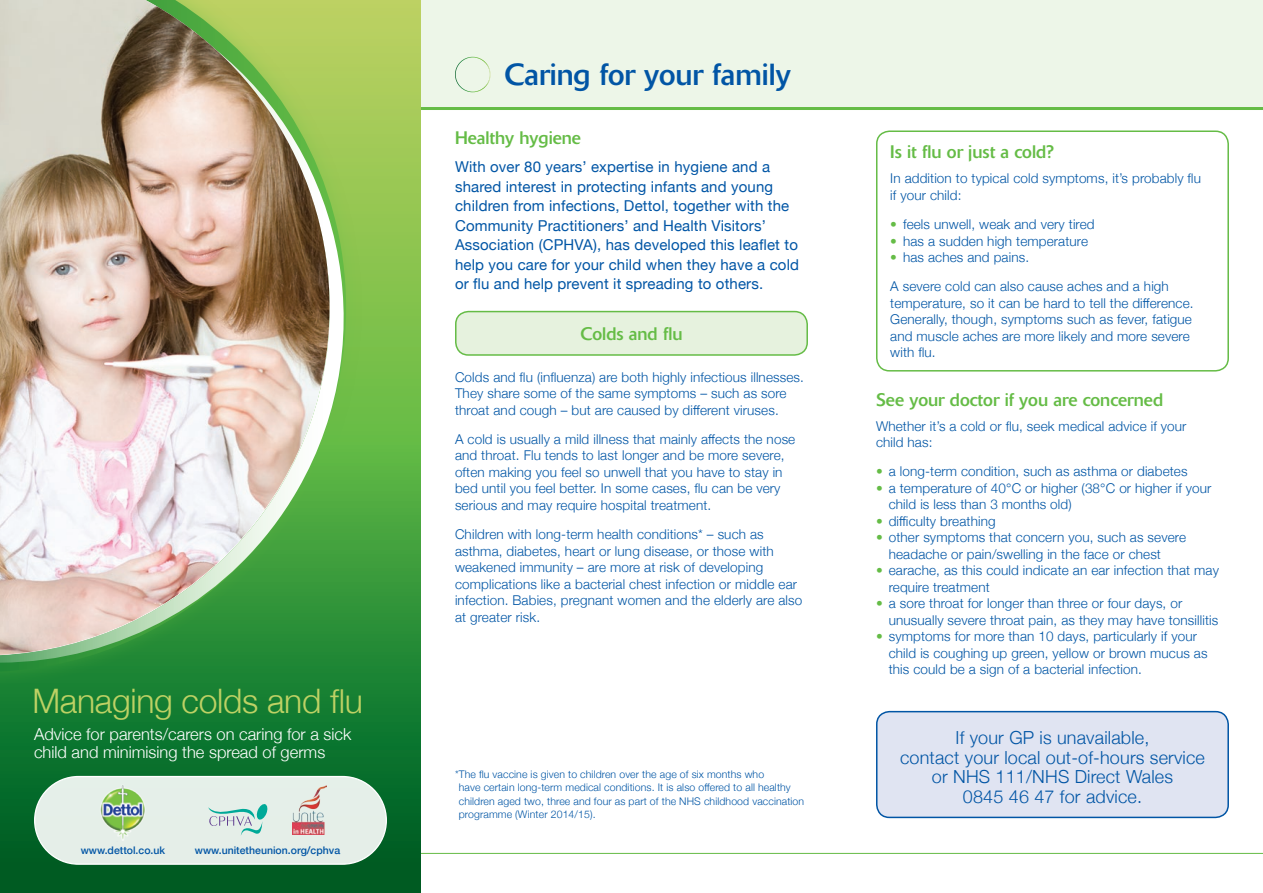
<style>
.page{position:relative;width:1263px;height:893px;background:#fff}
.page>*{position:absolute;margin:0;border:0;box-sizing:border-box;transform-origin:0 0}
.t1{font:300 33.75px "Helvetica Neue";letter-spacing:-.01em;color:#bed164}
.t2{font:30.15px "Delta";color:#0155a5}
.t3{font:300 18px/19.5px "Helvetica Neue";letter-spacing:.01em;color:#0155a5;text-align:center}
.t4{font:18px "Delta";color:#65bc46}
.t5{font:300 16.5px/18px "Helvetica Neue";color:#fff}
.t6{font:15px/19.5px "Helvetica Neue";letter-spacing:.01em;color:#0155a5}
.t7{font:300 13.5px/16.5px "Helvetica Neue";letter-spacing:.01em;color:#0155a5}
.t8{font:300 10.5px/13.5px "Helvetica Neue";letter-spacing:.01em;color:#0155a5}
.t9{font:500 10.5px "Helvetica Neue";color:#0155a5}
.s1{color:#65bc46}
</style>
<div class="page">
<svg style="left:0;top:0;width:421px;height:893px;background:#2b8635"></svg>
<div style="left:0;top:0;width:364px;height:689px;background:#65bc46;opacity:.4"></div>
<svg style="left:0;top:37px;width:387px;height:626px;background:#74b851"></svg>
<img style="left:0;top:0;width:329px;height:655px">
<svg style="left:33px;top:775px;width:355px;height:90px;background:#d0e2d8"></svg>
<img style="left:292px;top:785px;width:35px;height:49px">
<img style="left:98px;top:779px;width:50px;height:62px">
<div style="left:421px;top:0;width:842px;height:108px;background:#edf6e8"></div>
<hr style="left:421px;top:107px;width:842px;height:3px;background:#65bc46">
<svg style="left:455px;top:57px;width:36px;height:35px"></svg>
<hr style="left:421px;top:853px;width:842px;height:1px;background:#65bc46">
<div style="left:456px;top:312px;width:351px;height:43px;background:#e6f2de;border-radius:13px"></div>
<div style="left:455px;top:311px;width:353px;height:45px;border:2px solid #65bc46;border-radius:13px"></div>
<div style="left:876px;top:130px;width:353px;height:242px;border:2px solid #65bc46;border-radius:13px"></div>
<div style="left:877px;top:712px;width:351px;height:105px;background:#e0e4f2;border-radius:13px"></div>
<div style="left:876px;top:711px;width:353px;height:107px;border:2px solid #0155a5;border-radius:13px"></div>
<h1 class="t1" style="left:32px;top:681px;width:332px">Managing colds and flu</h1>
<p class="t5" style="left:34px;top:725px;width:319px">Advice for parents/carers on caring for a sick child and minimising the spread of germs</p>
<p class="t9" style="left:81px;top:843px;width:86px">www.dettol.co.uk</p>
<p class="t9" style="left:195px;top:843px;width:147px">www.unitetheunion.org/cphva</p>
<h2 class="t2" style="left:504px;top:57px;width:288px">Caring for your family</h2>
<h3 class="t4" style="left:455px;top:127px;width:127px">Healthy hygiene</h3>
<p class="t6" style="left:455px;top:157px;width:346px">With over 80 years’ expertise in hygiene and a shared interest in protecting infants and young children from infections, Dettol, together with the Community Practitioners’ and Health Visitors’ Association (CPHVA), has developed this leaflet to help you care for your child when they have a cold or flu and help prevent it spreading to others.</p>
<h3 class="t4" style="left:580px;top:323px;width:103px">Colds and flu</h3>
<p class="t7" style="left:455px;top:368px;width:350px">Colds and flu (influenza) are both highly infectious illnesses.<br>They share some of the same symptoms – such as sore throat and cough – but are caused by different viruses.</p>
<p class="t7" style="left:455px;top:430px;width:342px">A cold is usually a mild illness that mainly affects the nose and throat. Flu tends to last longer and be more severe, often making you feel so unwell that you have to stay in bed until you feel better. In some cases, flu can be very serious and may require hospital treatment.</p>
<p class="t7" style="left:455px;top:526px;width:349px">Children with long-term health conditions* – such as asthma, diabetes, heart or lung disease, or those with weakened immunity – are more at risk of developing complications like a bacterial chest infection or middle ear infection. Babies, pregnant women and the elderly are also at greater risk.</p>
<p class="t8" style="left:459px;top:767px;width:347px;text-indent:-4px">*The flu vaccine is given to children over the age of six months who<br>have certain long-term medical conditions. It is also offered to all healthy children aged two, three and four as part of the NHS childhood vaccination programme (Winter 2014/15).</p>
<h3 class="t4" style="left:890px;top:141px;width:165px">Is it flu or just a cold?</h3>
<p class="t7" style="left:890px;top:170px;width:312px">In addition to typical cold symptoms, it’s probably flu if your child:</p>
<p class="t7" style="left:890px;top:216px;width:206px"><span class="s1">•</span> feels unwell, weak and very tired</p>
<p class="t7" style="left:890px;top:232px;width:199px"><span class="s1">•</span> has a sudden high temperature</p>
<p class="t7" style="left:890px;top:242px;width:280px;line-height:29.2px"><span class="s1">•</span> has aches and pains.<br>A severe cold can also cause aches and a high</p>
<p class="t7" style="left:890px;top:294px;width:305px">temperature, so it can be hard to tell the difference.<br>Generally, though, symptoms such as fever, fatigue and muscle aches are more likely and more severe with flu.</p>
<h3 class="t4" style="left:876px;top:389px;width:289px">See your doctor if you are concerned</h3>
<p class="t7" style="left:876px;top:417px;width:312px">Whether it’s a cold or flu, seek medical advice if your child has:</p>
<p class="t7" style="left:876px;top:463px;width:313px"><span class="s1">•</span> a long-term condition, such as asthma or diabetes</p>
<p class="t7" style="left:889px;top:479px;width:324px;text-indent:-13px"><span class="s1">•</span> a temperature of 40°C or higher (38°C or higher if your child is less than 3 months old)</p>
<p class="t7" style="left:876px;top:512px;width:121px"><span class="s1">•</span> difficulty breathing</p>
<p class="t7" style="left:889px;top:529px;width:299px;text-indent:-13px"><span class="s1">•</span> other symptoms that concern you, such as severe headache or pain/swelling in the face or chest</p>
<p class="t7" style="left:889px;top:562px;width:332px;text-indent:-13px"><span class="s1">•</span> earache, as this could indicate an ear infection that may require treatment</p>
<p class="t7" style="left:889px;top:595px;width:331px;text-indent:-13px"><span class="s1">•</span> a sore throat for longer than three or four days, or unusually severe throat pain, as they may have tonsillitis</p>
<p class="t7" style="left:889px;top:628px;width:320px;text-indent:-13px"><span class="s1">•</span> symptoms for more than 10 days, particularly if your child is coughing up green, yellow or brown mucus as this could be a sign of a bacterial infection.</p>
<h3 class="t3" style="left:900px;top:727px;width:306px">If your GP is unavailable,<br>contact your local out-of-hours service or NHS 111/NHS Direct Wales<br>0845 46 47 for advice.</h3>
</div>
